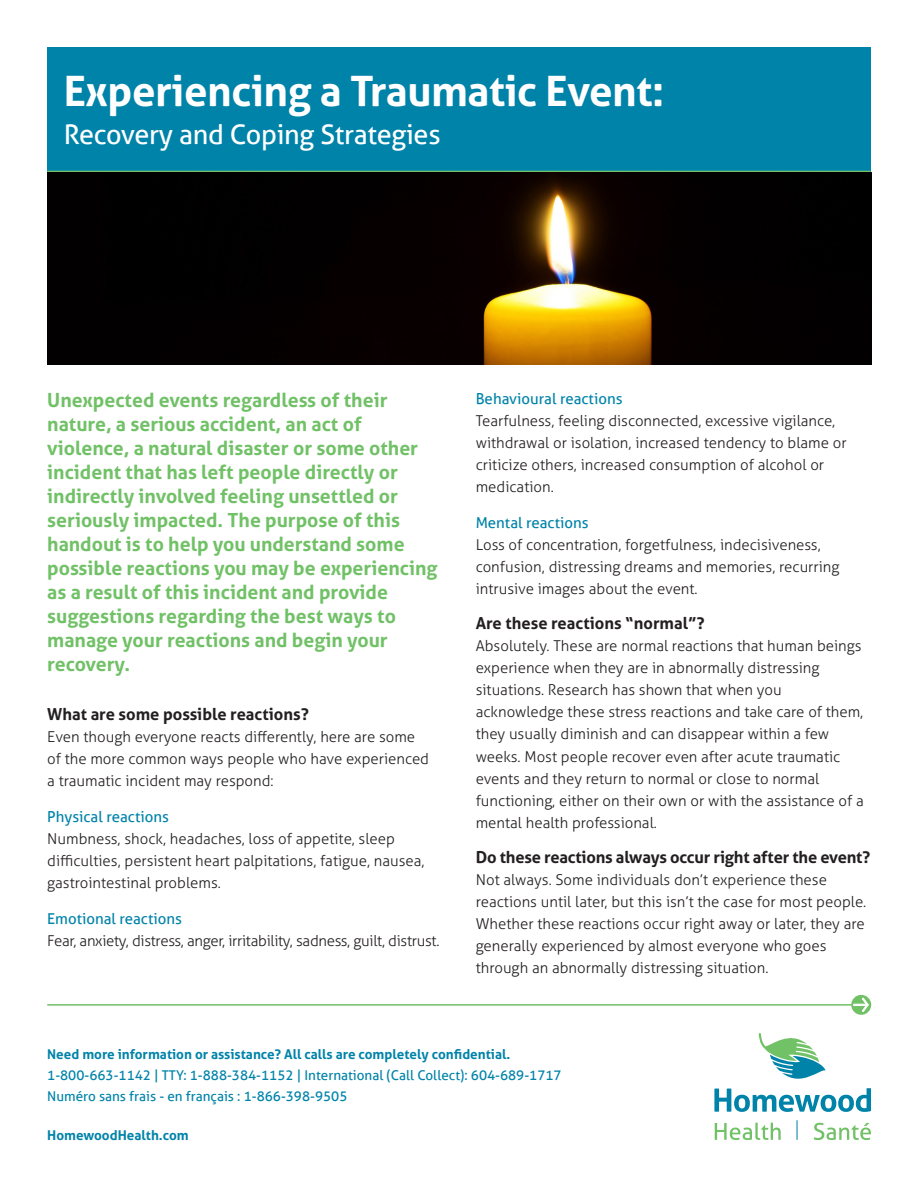
<style>
.page{position:relative;width:918px;height:1188px;background:#fff}
.page>*{position:absolute;margin:0;border:0;box-sizing:border-box;transform-origin:0 0}
.BodyCopy{font:700 42px "Aller";letter-spacing:-.01em;color:#fff}
.Byline{font:27px "Aller";letter-spacing:-.01em;color:#fff}
.BodyCopy-2{font:700 19.5px/24px "Aller";color:#71c167}
.BodyCopy-3{font:700 16.5px "Aller";letter-spacing:-.015em;color:#231f20}
.BodyCopy-4{font:300 15px/22px "Aller";color:#231f20}
.BodyCopy-5{font:300 15px/22px "Aller";letter-spacing:-.02em;color:#231f20}
.BodyCopy-6{font:13.5px/21px "Aller";color:#0083a9}
.BodyCopy-7{font:700 13.5px "Aller";color:#0083a9}
.s1{font-weight:400;color:#0083a9}
.s2{font-weight:700}
</style>
<div class="page">
<svg style="left:714px;top:1033px;width:157px;height:79px"></svg>
<svg style="left:715px;top:1123px;width:66px;height:17px"></svg>
<svg style="left:814px;top:1123px;width:57px;height:17px"></svg>
<svg style="left:797px;top:1120px;width:1px;height:20px"></svg>
<div style="left:47px;top:47px;width:823px;height:125px;background:#0083a9"></div>
<hr style="left:47px;top:171px;width:823px;height:1px;background:#71c167">
<hr style="left:47px;top:1004px;width:815px;height:2px;background:#71c167">
<svg style="left:851px;top:995px;width:20px;height:20px"></svg>
<svg style="left:853px;top:998px;width:16px;height:14px"></svg>
<img style="left:47px;top:172px;width:824px;height:192px">
<p class="BodyCopy" style="left:64px;top:66px;width:602px">Experiencing a Traumatic Event:</p>
<p class="Byline" style="left:64px;top:118px;width:378px">Recovery and Coping Strategies</p>
<p class="BodyCopy-2" style="left:47px;top:388px;width:392px">Unexpected events regardless of their nature, a serious accident, an act of violence, a natural disaster or some other incident that has left people directly or indirectly involved feeling unsettled or seriously impacted. The purpose of this handout is to help you understand some possible reactions you may be experiencing as a result of this incident and provide suggestions regarding the best ways to manage your reactions and begin your recovery.</p>
<p class="BodyCopy-3" style="left:47px;top:704px;width:263px">What are some possible reactions?</p>
<p class="BodyCopy-4" style="left:47px;top:726px;width:383px">Even though everyone reacts differently, here are some of the more common ways people who have experienced a traumatic incident may respond:</p>
<p class="BodyCopy-4" style="left:47px;top:806px;width:379px"><span class="s1">Physical reactions<br></span>Numbness, shock, headaches, loss of appetite, sleep difficulties, persistent heart palpitations, fatigue, nausea, gastrointestinal problems.</p>
<p class="BodyCopy-5" style="left:47px;top:907px;width:394px"><span class="s1">Emotional reactions<br></span>Fear, anxiety, distress, anger, irritability, sadness, guilt, distrust.</p>
<p class="BodyCopy-4" style="left:476px;top:387px;width:373px"><span class="s1">Behavioural reactions<br></span>Tearfulness, feeling disconnected, excessive vigilance, withdrawal or isolation, increased tendency to blame or criticize others, increased consumption of alcohol or medication.</p>
<p class="BodyCopy-4" style="left:476px;top:511px;width:365px"><span class="s1">Mental reactions<br></span>Loss of concentration, forgetfulness, indecisiveness, confusion, distressing dreams and memories, recurring intrusive images about the event.</p>
<p class="BodyCopy-3" style="left:476px;top:613px;width:231px">Are these reactions “normal”?</p>
<p class="BodyCopy-4" style="left:476px;top:635px;width:390px">Absolutely. These are normal reactions that human beings experience when they are in abnormally distressing situations. Research has shown that when you acknowledge these stress reactions and take care of them, they usually diminish and can disappear within a few weeks. Most people recover even after acute traumatic events and they return to normal or close to normal functioning, either on their own or with the assistance of a mental health professional.</p>
<p class="BodyCopy-3" style="left:476px;top:847px;width:396px">Do these reactions always occur right after the event?</p>
<p class="BodyCopy-4" style="left:476px;top:869px;width:392px">Not always. Some individuals don’t experience these reactions until later, but this isn’t the case for most people.<br>Whether these reactions occur right away or later, they are generally experienced by almost everyone who goes through an abnormally distressing situation.</p>
<p class="BodyCopy-6" style="left:47px;top:1044px;width:516px"><span class="s2">Need more information or assistance? All calls are completely confidential.<br></span>1-800-663-1142 | TTY: 1-888-384-1152 | International (Call Collect): 604-689-1717</p>
<p class="BodyCopy-6" style="left:47px;top:1086px;width:302px">Numéro sans frais - en français : 1-866-398-9505</p>
<p class="BodyCopy-7" style="left:47px;top:1127px;width:143px">HomewoodHealth.com</p>
</div>
